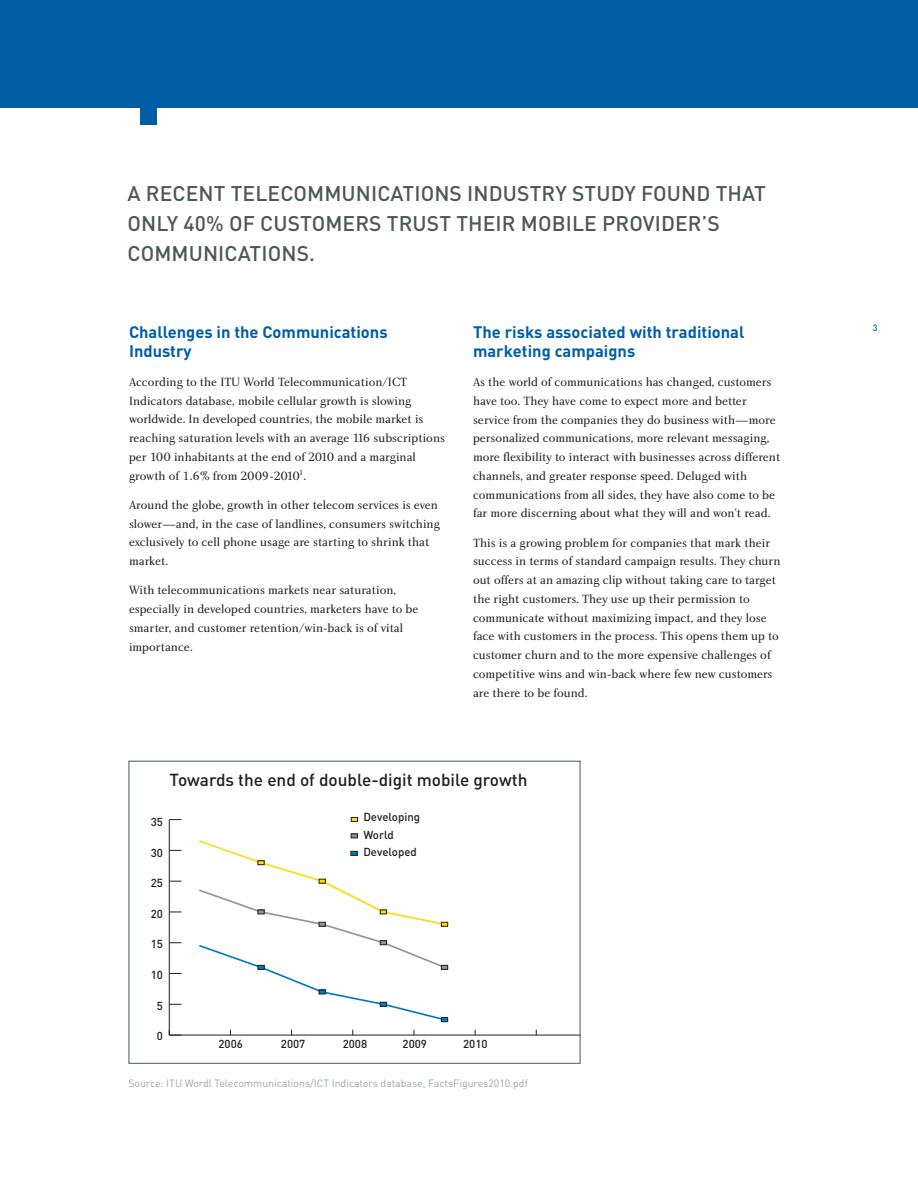
<style>
.page{position:relative;width:918px;height:1188px;background:#fff}
.page>*{position:absolute;margin:0;border:0;box-sizing:border-box;transform-origin:0 0}
.t1{font:500 21px/30px "DIN";letter-spacing:.005em;color:#4b5a52}
.t2{font:500 17.25px "DIN";color:#231f20}
.t3{font:700 16.5px/18.8px "DIN";color:#015ea5}
.t4{font:12.3px/18.8px "Charlotte Book Plain";color:#231f20}
.t5{font:500 11.55px/17.2px "DIN";color:#231f20}
.t6{font:10.5px "DIN";color:#9aa79f}
.t7{font:500 9px "DIN";color:#015ea5}
</style>
<div class="page">
<div style="left:0;top:0;width:918px;height:108px;background:#015ea5"></div>
<div style="left:140px;top:108px;width:16px;height:16px;background:#015ea5"></div>
<hr style="left:169px;top:1035px;width:411px;height:1px;background:#231f20">
<hr style="left:169px;top:820px;width:1px;height:215px;background:#231f20">
<svg style="left:169px;top:1030px;width:13px;height:6px"></svg>
<svg style="left:169px;top:1004px;width:13px;height:1px"></svg>
<svg style="left:169px;top:973px;width:13px;height:1px"></svg>
<svg style="left:169px;top:942px;width:13px;height:1px"></svg>
<svg style="left:169px;top:912px;width:13px;height:1px"></svg>
<svg style="left:169px;top:881px;width:13px;height:1px"></svg>
<svg style="left:169px;top:850px;width:13px;height:1px"></svg>
<svg style="left:169px;top:819px;width:13px;height:1px"></svg>
<svg style="left:351px;top:817px;width:7px;height:5px"></svg>
<svg style="left:199px;top:834px;width:249px;height:188px"></svg>
<div style="left:129px;top:761px;width:451px;height:302px;border:1px solid #4b5a52"></div>
<h1 class="t1" style="left:127px;top:178px;width:640px">A RECENT TELECOMMUNICATIONS INDUSTRY STUDY FOUND THAT<br>ONLY 40% OF CUSTOMERS TRUST THEIR MOBILE PROVIDER’S<br>COMMUNICATIONS.</h1>
<h3 class="t3" style="left:129px;top:322px;width:260px">Challenges in the Communications<br>Industry</h3>
<p class="t4" style="left:129px;top:373px;width:318px">According to the ITU World Telecommunication/ICT Indicators database, mobile cellular growth is slowing worldwide. In developed countries, the mobile market is reaching saturation levels with an average 116 subscriptions per 100 inhabitants at the end of 2010 and a marginal growth of 1.6% from 2009-2010<sup>1</sup>.</p>
<p class="t4" style="left:129px;top:496px;width:312px">Around the globe, growth in other telecom services is even slower—and, in the case of landlines, consumers switching exclusively to cell phone usage are starting to shrink that market.</p>
<p class="t4" style="left:129px;top:581px;width:291px">With telecommunications markets near saturation, especially in developed countries, marketers have to be smarter, and customer retention/win-back is of vital importance.</p>
<h3 class="t3" style="left:473px;top:322px;width:273px">The risks associated with traditional marketing campaigns</h3>
<p class="t4" style="left:473px;top:373px;width:309px">As the world of communications has changed, customers have too. They have come to expect more and better service from the companies they do business with—more personalized communications, more relevant messaging, more flexibility to interact with businesses across different channels, and greater response speed. Deluged with communications from all sides, they have also come to be far more discerning about what they will and won’t read.</p>
<p class="t4" style="left:473px;top:533px;width:309px">This is a growing problem for companies that mark their success in terms of standard campaign results. They churn out offers at an amazing clip without taking care to target the right customers. They use up their permission to communicate without maximizing impact, and they lose face with customers in the process. This opens them up to customer churn and to the more expensive challenges of competitive wins and win-back where few new customers are there to be found.</p>
<h2 class="t2" style="left:170px;top:769px;width:359px">Towards the end of double-digit mobile growth</h2>
<p class="t5" style="left:151px;top:813px;width:14px">35</p>
<p class="t5" style="left:151px;top:843px;width:14px">30</p>
<p class="t5" style="left:151px;top:874px;width:14px">25</p>
<p class="t5" style="left:151px;top:905px;width:14px">20</p>
<p class="t5" style="left:151px;top:935px;width:14px">15</p>
<p class="t5" style="left:151px;top:966px;width:14px">10</p>
<p class="t5" style="left:157px;top:997px;width:8px">5</p>
<p class="t5" style="left:157px;top:1027px;width:8px">0</p>
<p class="t5" style="left:363px;top:808px;width:58px">Developing<br>World<br>Developed</p>
<p class="t5" style="left:218px;top:1035px;width:26px">2006</p>
<p class="t5" style="left:281px;top:1035px;width:26px">2007</p>
<p class="t5" style="left:343px;top:1035px;width:26px">2008</p>
<p class="t5" style="left:403px;top:1035px;width:26px">2009</p>
<p class="t5" style="left:463px;top:1035px;width:26px">2010</p>
<p class="t6" style="left:128px;top:1077px;width:401px">Source: ITU Wordl Telecommunications/ICT Indicators database, FactsFigures2010.pdf</p>
<p class="t7" style="left:873px;top:322px;width:6px">3</p>
</div>
